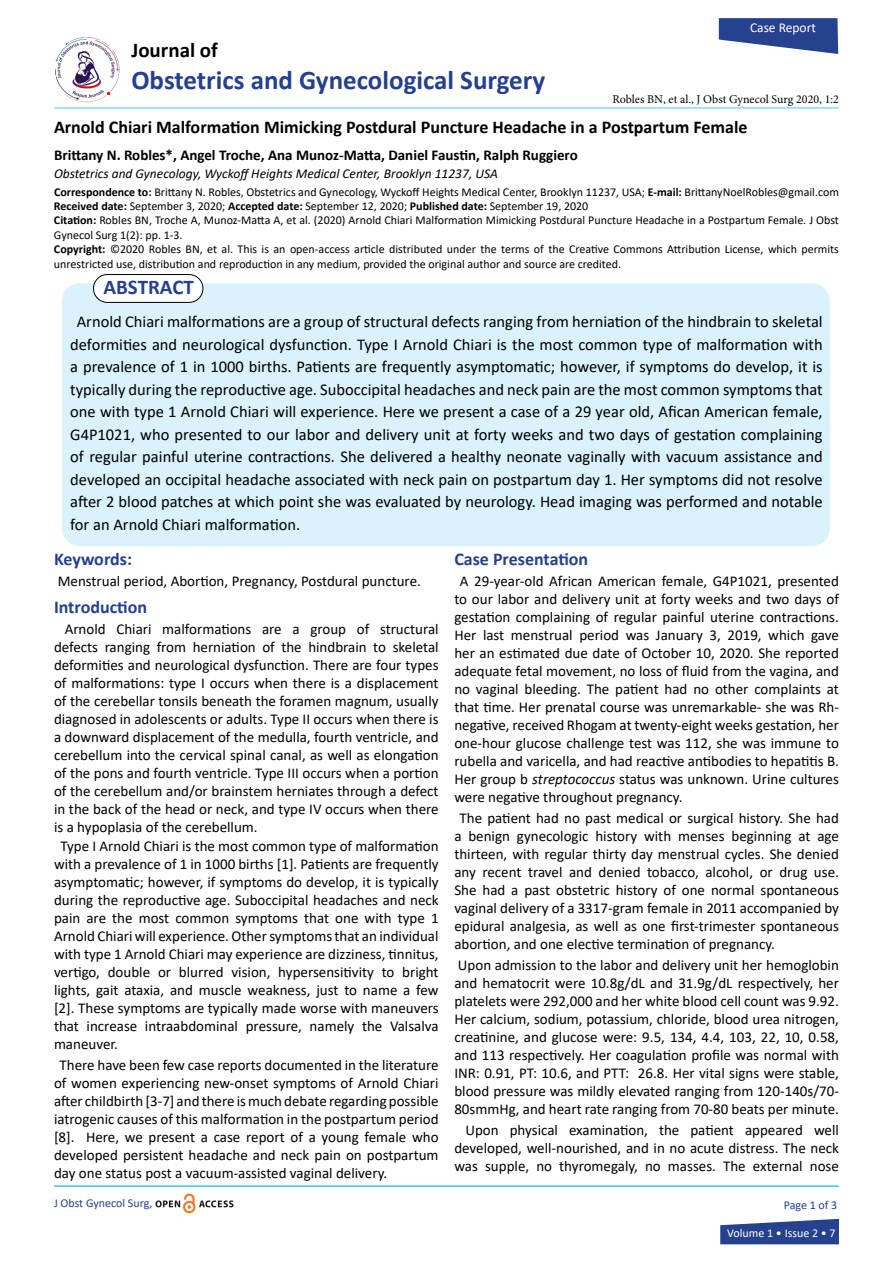
<style>
.page{position:relative;width:893px;height:1263px;background:#fff}
.page>*{position:absolute;margin:0;border:0;box-sizing:border-box;transform-origin:0 0}
.t1{font:700 27px "Calibri";color:#25408f}
.t2{font:700 21px "Calibri";color:#000101}
.t3{font:700 21px "Calibri";color:#25408f}
.t4{font:700 18px "Calibri";color:#000}
.t5{font:700 18px "Calibri";color:#25408f}
.t6{font:16.5px/22.5px "Calibri";color:#000;text-align:justify}
.t7{font:15px/18px "Calibri";color:#000;text-align:justify}
.t8{font:700 15px "Calibri";color:#000}
.t9{font:italic 13.5px "Calibri";color:#000}
.t10{font:13.5px "Calibri";color:#fff}
.t11{font:12px/14.4px "Calibri";color:#000}
.t12{font:12px "Minion Pro";color:#000}
.t13{font:12px "Calibri";color:#25408f}
.t14{font:12px "Calibri";color:#fff}
.s1{font-weight:700}
.s2{font-style:italic}
</style>
<div class="page">
<svg style="left:720px;top:1219px;width:119px;height:25px;background:#40589b"></svg>
<hr style="left:54px;top:107px;width:785px;height:1px;background:#00aeef">
<img style="left:155px;top:1193px;width:79px;height:20px">
<img style="left:55px;top:37px;width:65px;height:66px">
<div style="left:62px;top:283px;width:768px;height:263px;background:#d9f2fc;border-radius:18px"></div>
<div style="left:93px;top:274px;width:110px;height:28px;background:#fff;border-radius:14px"></div>
<div style="left:93px;top:274px;width:110px;height:29px;border:1px solid #000;border-radius:14px"></div>
<hr style="left:54px;top:1186px;width:785px;height:1px;background:#00aeef">
<svg style="left:719px;top:18px;width:119px;height:36px"></svg>
<p class="t10" style="left:750px;top:18px;width:67px">Case Report</p>
<h2 class="t2" style="left:131px;top:35px;width:88px">Journal of</h2>
<h1 class="t1" style="left:131px;top:61px;width:415px">Obstetrics and Gynecological Surgery</h1>
<p class="t12" style="left:612px;top:91px;width:228px">Robles BN, et al., J Obst Gynecol Surg 2020, 1:2</p>
<p class="t4" style="left:54px;top:115px;width:695px">Arnold Chiari Malformation Mimicking Postdural Puncture Headache in a Postpartum Female</p>
<p class="t8" style="left:54px;top:145px;width:525px">Brittany N. Robles*, Angel Troche, Ana Munoz-Matta, Daniel Faustin, Ralph Ruggiero</p>
<p class="t9" style="left:54px;top:165px;width:445px">Obstetrics and Gynecology, Wyckoff Heights Medical Center, Brooklyn 11237, USA</p>
<p class="t11" style="left:54px;top:184px;width:786px"><span class="s1">Correspondence to:</span> Brittany N. Robles, Obstetrics and Gynecology, Wyckoff Heights Medical Center, Brooklyn 11237, USA; <span class="s1">E-mail:</span> BrittanyNoelRobles@gmail.com <span class="s1">Received date:</span> September 3, 2020; <span class="s1">Accepted date:</span> September 12, 2020; <span class="s1">Published date:</span> September 19, 2020<br><span class="s1">Citation:</span> Robles BN, Troche A, Munoz-Matta A, et al. (2020) Arnold Chiari Malformation Mimicking Postdural Puncture Headache in a Postpartum Female. J Obst Gynecol Surg 1(2): pp. 1-3.<br><span class="s1">Copyright:</span> ©2020 Robles BN, et al. This is an open-access article distributed under the terms of the Creative Commons Attribution License, which permits unrestricted use, distribution and reproduction in any medium, provided the original author and source are credited.</p>
<h2 class="t3" style="left:103px;top:273px;width:92px">ABSTRACT</h2>
<p class="t6" style="left:70px;top:310px;width:754px;text-indent:6px">Arnold Chiari malformations are a group of structural defects ranging from herniation of the hindbrain to skeletal deformities and neurological dysfunction. Type I Arnold Chiari is the most common type of malformation with a prevalence of 1 in 1000 births. Patients are frequently asymptomatic; however, if symptoms do develop, it is typically during the reproductive age. Suboccipital headaches and neck pain are the most common symptoms that one with type 1 Arnold Chiari will experience. Here we present a case of a 29 year old, Afican American female, G4P1021, who presented to our labor and delivery unit at forty weeks and two days of gestation complaining of regular painful uterine contractions. She delivered a healthy neonate vaginally with vacuum assistance and developed an occipital headache associated with neck pain on postpartum day 1. Her symptoms did not resolve after 2 blood patches at which point she was evaluated by neurology. Head imaging was performed and notable for an Arnold Chiari malformation.</p>
<p class="t5" style="left:54px;top:546px;width:79px">Keywords:</p>
<p class="t7" style="left:58px;top:571px;width:365px">Menstrual period, Abortion, Pregnancy, Postdural puncture.</p>
<p class="t5" style="left:54px;top:594px;width:95px">Introduction</p>
<p class="t7" style="left:54px;top:619px;width:386px;text-indent:11px">Arnold Chiari malformations are a group of structural defects ranging from herniation of the hindbrain to skeletal deformities and neurological dysfunction. There are four types of malformations: type I occurs when there is a displacement of the cerebellar tonsils beneath the foramen magnum, usually diagnosed in adolescents or adults. Type II occurs when there is a downward displacement of the medulla, fourth ventricle, and cerebellum into the cervical spinal canal, as well as elongation of the pons and fourth ventricle. Type III occurs when a portion of the cerebellum and/or brainstem herniates through a defect in the back of the head or neck, and type IV occurs when there is a hypoplasia of the cerebellum.</p>
<p class="t7" style="left:54px;top:837px;width:386px;text-indent:6px">Type I Arnold Chiari is the most common type of malformation with a prevalence of 1 in 1000 births [1]. Patients are frequently asymptomatic; however, if symptoms do develop, it is typically during the reproductive age. Suboccipital headaches and neck pain are the most common symptoms that one with type 1<br>Arnold Chiari will experience. Other symptoms that an individual with type 1 Arnold Chiari may experience are dizziness, tinnitus, vertigo, double or blurred vision, hypersensitivity to bright lights, gait ataxia, and muscle weakness, just to name a few [2]. These symptoms are typically made worse with maneuvers that increase intraabdominal pressure, namely the Valsalva maneuver.</p>
<p class="t7" style="left:54px;top:1056px;width:386px;text-indent:6px">There have been few case reports documented in the literature of women experiencing new-onset symptoms of Arnold Chiari after childbirth [3-7] and there is much debate regarding possible iatrogenic causes of this malformation in the postpartum period [8]. Here, we present a case report of a young female who developed persistent headache and neck pain on postpartum day one status post a vacuum-assisted vaginal delivery.</p>
<p class="t5" style="left:454px;top:547px;width:135px">Case Presentation</p>
<p class="t7" style="left:454px;top:572px;width:386px;text-indent:6px">A 29-year-old African American female, G4P1021, presented to our labor and delivery unit at forty weeks and two days of gestation complaining of regular painful uterine contractions.<br>Her last menstrual period was January 3, 2019, which gave her an estimated due date of October 10, 2020. She reported adequate fetal movement, no loss of fluid from the vagina, and no vaginal bleeding. The patient had no other complaints at that time. Her prenatal course was unremarkable- she was Rh&shy;negative, received Rhogam at twenty-eight weeks gestation, her one-hour glucose challenge test was 112, she was immune to rubella and varicella, and had reactive antibodies to hepatitis B.<br>Her group b <span class="s2">streptococcus</span> status was unknown. Urine cultures were negative throughout pregnancy.</p>
<p class="t7" style="left:454px;top:809px;width:386px;text-indent:5px">The patient had no past medical or surgical history. She had a benign gynecologic history with menses beginning at age thirteen, with regular thirty day menstrual cycles. She denied any recent travel and denied tobacco, alcohol, or drug use.<br>She had a past obstetric history of one normal spontaneous vaginal delivery of a 3317-gram female in 2011 accompanied by epidural analgesia, as well as one first-trimester spontaneous abortion, and one elective termination of pregnancy.</p>
<p class="t7" style="left:454px;top:956px;width:386px">Upon admission to the labor and delivery unit her hemoglobin and hematocrit were 10.8g/dL and 31.9g/dL respectively, her platelets were 292,000 and her white blood cell count was 9.92.<br>Her calcium, sodium, potassium, chloride, blood urea nitrogen, creatinine, and glucose were: 9.5, 134, 4.4, 103, 22, 10, 0.58, and 113 respectively. Her coagulation profile was normal with INR: 0.91, PT: 10.6, and PTT: 26.8. Her vital signs were stable, blood pressure was mildly elevated ranging from 120-140s/70- 80smmHg, and heart rate ranging from 70-80 beats per minute.</p>
<p class="t7" style="left:454px;top:1121px;width:386px;text-indent:11px">Upon physical examination, the patient appeared well developed, well-nourished, and in no acute distress. The neck was supple, no thyromegaly, no masses. The external nose</p>
<p class="t13" style="left:54px;top:1195px;width:100px">J Obst Gynecol Surg,</p>
<p class="t13" style="left:784px;top:1196px;width:55px">Page 1 of 3</p>
<p class="t14" style="left:727px;top:1225px;width:110px">Volume 1 • Issue 2 • 7</p>
</div>
